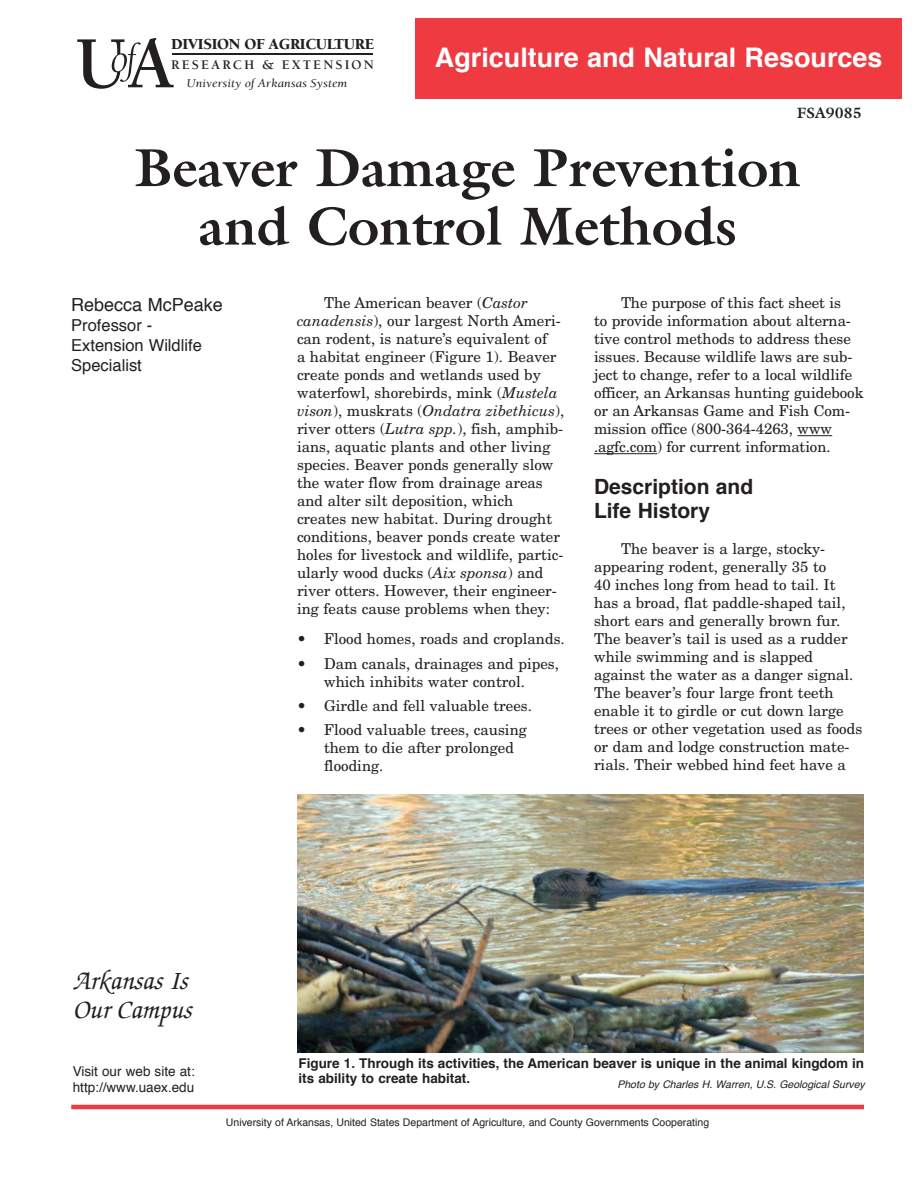
<style>
.page{position:relative;width:918px;height:1188px;background:#fff}
.page>*{position:absolute;margin:0;border:0;box-sizing:border-box;transform-origin:0 0}
.t1{font:700 54px/58.5px "Galliard";color:#231f20;text-align:center}
.t2{font:700 27px "Helvetica";color:#fff}
.t3{font:italic 500 27px/28.5px "Zapf Chancery";color:#231f20}
.t4{font:700 21px/24px "Helvetica";color:#231f20}
.t5{font:18px "Helvetica";color:#231f20}
.t6{font:16.5px/19.8px "Helvetica";color:#231f20}
.t7{font:900 15.75px "Berkeley";letter-spacing:-.02em;color:#231f20}
.t8{font:15px/18px "New Century Schlbk";color:#231f20}
.t9{font:700 15px "Galliard";color:#231f20}
.t10{font:700 13.5px/15px "Helvetica";color:#231f20}
.t11{font:13.5px/16.2px "Helvetica";color:#231f20}
.t12{font:700 13.5px "Berkeley";letter-spacing:.155em;color:#231f20}
.t13{font:italic 12.15px "Berkeley";color:#231f20;scale:1.09 1}
.t14{font:10.5px "Helvetica";color:#231f20}
.t15{font:italic 10.5px "Helvetica";color:#231f20}
.s1{font-style:italic}
</style>
<div class="page">
<hr style="left:797px;top:435px;width:35px;height:1px;background:#231f20">
<hr style="left:594px;top:453px;width:63px;height:1px;background:#231f20">
<hr style="left:71px;top:1105px;width:793px;height:4px;background:#ef3a42">
<hr style="left:172px;top:54px;width:201px;height:1px;background:#231f20">
<div style="left:416px;top:18px;width:486px;height:81px;background:#ef3a42"></div>
<svg style="left:77px;top:38px;width:97px;height:51px"></svg>
<img style="left:297px;top:795px;width:567px;height:257px">
<h5 class="t7" style="left:171px;top:37px;width:205px">DIVISION OF AGRICULTURE</h5>
<h6 class="t12" style="left:171px;top:60px;width:204px">RESEARCH &amp; EXTENSION</h6>
<p class="t13" style="left:187px;top:78px;width:149px">University of Arkansas System</p>
<p class="t2" style="left:435px;top:46px;width:449px">Agriculture and Natural Resources</p>
<p class="t9" style="left:797px;top:107px;width:67px">FSA9085</p>
<h1 class="t1" style="left:135px;top:144px;width:668px">Beaver Damage Prevention and Control Methods</h1>
<p class="t5" style="left:71px;top:297px;width:153px">Rebecca McPeake</p>
<p class="t6" style="left:71px;top:317px;width:132px">Professor -<br>Extension Wildlife<br>Specialist</p>
<p class="t8" style="left:297px;top:295px;width:269px;text-indent:27px">The American beaver (<span class="s1">Castor canadensis</span>), our largest North Ameri&shy;can rodent, is nature’s equivalent of<br>a habitat engineer (Figure 1). Beaver create ponds and wetlands used by waterfowl, shorebirds, mink (<span class="s1">Mustela vison</span>), muskrats (<span class="s1">Ondatra zibethicus</span>), river otters (<span class="s1">Lutra spp .</span>), fish, amphib&shy;ians, aquatic plants and other living species. Beaver ponds generally slow the water flow from drainage areas and alter silt deposition, which creates new habitat. During drought conditions, beaver ponds create water holes for livestock and wildlife, partic&shy;ularly wood ducks (<span class="s1">Aix sponsa</span>) and river otters. However, their engineer&shy;ing feats cause problems when they:</p>
<p class="t8" style="left:297px;top:631px;width:269px">• Flood homes, roads and croplands.</p>
<p class="t8" style="left:297px;top:656px;width:264px;text-align:center">• Dam canals, drainages and pipes, which inhibits water control.</p>
<p class="t8" style="left:297px;top:698px;width:237px">• Girdle and fell valuable trees.</p>
<p class="t8" style="left:324px;top:723px;width:204px;text-indent:-27px">• Flood valuable trees, causing them to die after prolonged flooding.</p>
<p class="t8" style="left:594px;top:295px;width:271px;text-indent:27px">The purpose of this fact sheet is<br>to provide information about alterna&shy;tive control methods to address these issues. Because wildlife laws are sub&shy;ject to change, refer to a local wildlife officer, an Arkansas hunting guidebook or an Arkansas Game and Fish Com&shy;mission office (800-364-4263, www .agfc.com) for current information.</p>
<h3 class="t4" style="left:594px;top:476px;width:161px">Description and<br>Life History</h3>
<p class="t8" style="left:594px;top:541px;width:270px;text-indent:27px">The beaver is a large, stocky&shy;appearing rodent, generally 35 to<br>40 inches long from head to tail. It has a broad, flat paddle-shaped tail, short ears and generally brown fur.<br>The beaver ’s tail is used as a rudder while swimming and is slapped against the water as a danger signal.<br>The beaver ’s four large front teeth enable it to girdle or cut down large trees or other vegetation used as foods or dam and lodge construction mate - rials. Their webbed hind feet have a</p>
<h2 class="t3" style="left:73px;top:970px;width:120px">Arkansas Is<br>Our Camp us</h2>
<p class="t11" style="left:73px;top:1064px;width:124px">Visit our web site at: http://www.uaex.edu</p>
<p class="t10" style="left:298px;top:1057px;width:567px">Figure 1. Through its activities, the American beaver is unique in the animal kingdom in its ability to create habitat.</p>
<p class="t15" style="left:617px;top:1080px;width:249px">Photo by Charles H. Warren, U.S. Geological Survey</p>
<p class="t14" style="left:226px;top:1118px;width:485px">University of Arkansas, United States Department of Agriculture, and County Governments Cooperating</p>
</div>
